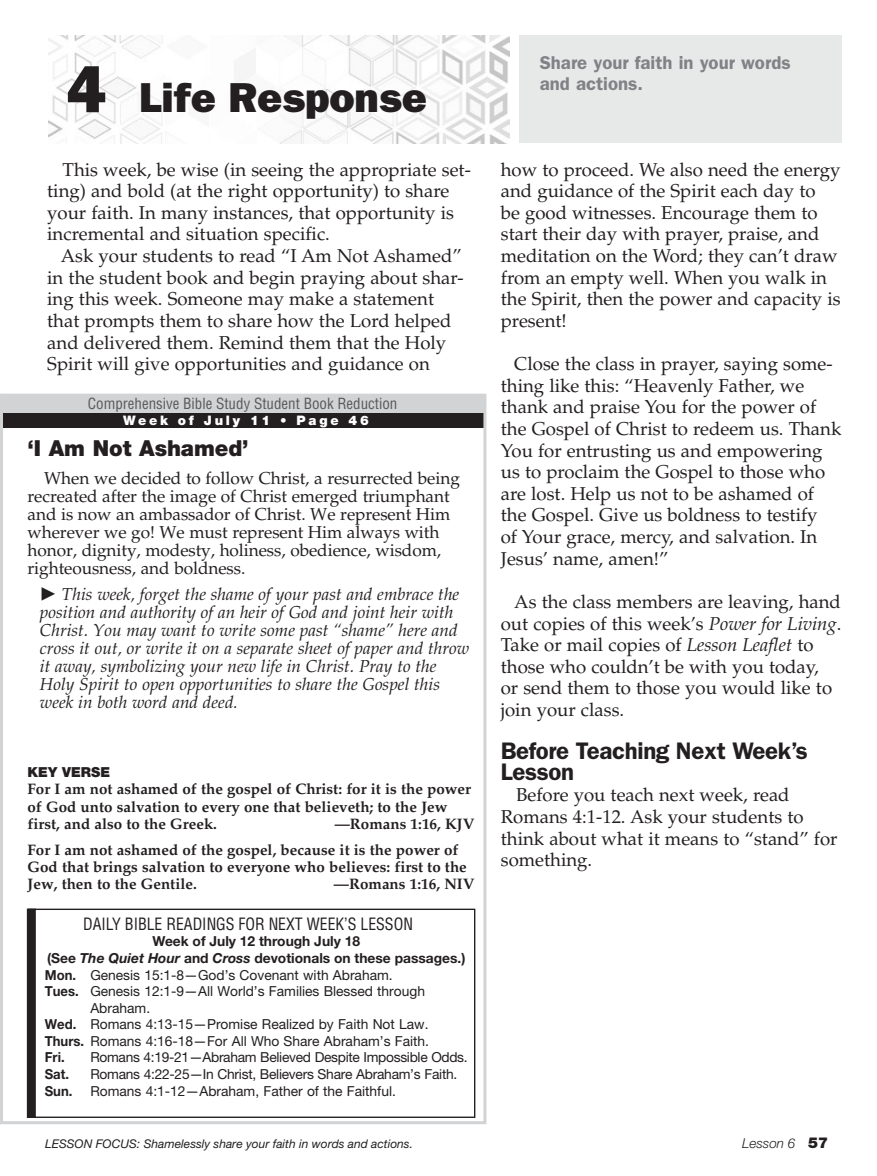
<style>
.page{position:relative;width:877px;height:1176px;background:#fff}
.page>*{position:absolute;margin:0;border:0;box-sizing:border-box;transform-origin:0 0}
.t1{font:42px "ITC Franklin Gothic Std Hvy";color:#231f20}
.t2{font:600 24px/21px "ITC Franklin Gothic Std";letter-spacing:-.015em;color:#231f20}
.t3{font:900 22.05px "Helvetica Neue LT Std";letter-spacing:-.005em;color:#231f20}
.t4{font:18.6px/21.6px "Palatino LT Std";color:#231f20}
.t5{font:600 18.6px/21px "ITC Franklin Gothic Std";color:#808285}
.t6{font:italic 17.25px/18px "Palatino LT Std";color:#231f20}
.t7{font:17.25px/18px "Palatino LT Std";letter-spacing:-.005em;color:#231f20}
.t8{font:condensed 16.5px "Helvetica LT Std";color:#231f20;scale:.95 1}
.t9{font:700 15.15px/17.2px "Palatino LT Std";color:#231f20}
.t10{font:condensed 15px "Helvetica LT Std";color:#58595b}
.t11{font:13.8px "Helvetica Neue LT Std";color:#231f20}
.t12{font:13.8px "Helvetica Neue LT Std";letter-spacing:-.02em;color:#231f20}
.t13{font:700 13.8px "Helvetica Neue LT Std";color:#231f20}
.t14{font:700 13.8px "Helvetica Neue LT Std";color:#231f20;scale:.95 1}
.t15{font:900 13.8px "Helvetica Neue LT Std";color:#231f20}
.t16{font:italic 300 13.5px "Helvetica Neue LT Std";color:#231f20}
.t17{font:900 13.05px "Helvetica Neue LT Std";letter-spacing:.21em;color:#fff}
.t18{font:italic 12px "Helvetica Neue LT Std";color:#231f20}
.s1{font-size:66px}
.s2{font-style:italic}
.s3{font-weight:700}
.s4{font-weight:900;font-style:normal;font-size:15px}
</style>
<div class="page">
<img style="left:49px;top:36px;width:461px;height:107px">
<div style="left:519px;top:36px;width:323px;height:107px;background:#e7e8e8"></div>
<div style="left:2px;top:412px;width:483px;height:16px;background:#231f20"></div>
<div style="left:28px;top:908px;width:8px;height:209px;background:#231f20"></div>
<div style="left:27px;top:908px;width:448px;height:209px;border:1px solid #231f20"></div>
<div style="left:0;top:393px;width:486px;height:730px;border:3px solid #d1d3d4"></div>
<div style="left:1px;top:394px;width:483px;height:18px;background:#d1d3d4"></div>
<svg style="left:0;top:393px;width:1px;height:730px"></svg>
<h1 class="t1" style="left:67px;top:73px;width:362px"><span class="s1">4</span> Life Response</h1>
<p class="t5" style="left:540px;top:52px;width:252px">Share your faith in your words and actions.</p>
<p class="t4" style="left:47px;top:159px;width:425px;text-indent:15px">This week, be wise (in seeing the appropriate set&shy;ting) and bold (at the right opportunity) to share your faith. In many instances, that opportunity is incremental and situation specific.</p>
<p class="t4" style="left:47px;top:245px;width:418px;text-indent:14px">Ask your students to read “I Am Not Ashamed” in the student book and begin praying about shar&shy;ing this week. Someone may make a statement that prompts them to share how the Lord helped and delivered them. Remind them that the Holy Spirit will give opportunities and guidance on</p>
<p class="t10" style="left:88px;top:394px;width:311px">Comprehensive Bible Study Student Book Reduction</p>
<p class="t17" style="left:123px;top:412px;width:247px">Week of July 11 • Page 46</p>
<p class="t3" style="left:28px;top:435px;width:223px">‘I Am Not Ashamed’</p>
<p class="t7" style="left:28px;top:469px;width:434px;text-indent:17px">When we decided to follow Christ, a resurrected being recreated after the image of Christ emerged triumphant and is now an ambassador of Christ. We represent Him wherever we go! We must represent Him always with honor, dignity, modesty, holiness, obedience, wisdom, righteousness, and boldness.</p>
<p class="t6" style="left:40px;top:585px;width:431px;text-indent:22px">This week, forget the shame of your past and embrace the position and authority of an heir of God and joint heir with Christ. You may want to write some past “shame” here and cross it out, or write it on a separate sheet of paper and throw it away, symbolizing your new life in Christ. Pray to the Holy Spirit to open opportunities to share the Gospel this week in both word and deed.</p>
<p class="t15" style="left:28px;top:763px;width:84px">KEY VERSE</p>
<p class="t9" style="left:28px;top:780px;width:445px">For I am not ashamed of the gospel of Christ: for it is the power of God unto salvation to every one that believeth; to the Jew first, and also to the Greek.</p>
<p class="t9" style="left:28px;top:810px;width:449px;line-height:26px;text-indent:307px">—Romans 1:16, KJV<br>For I am not ashamed of the gospel, because it is the power of</p>
<p class="t9" style="left:28px;top:858px;width:441px">God that brings salvation to everyone who believes: first to the<br>Jew, then to the Gentile.</p>
<p class="t9" style="left:334px;top:875px;width:142px">—Romans 1:16, NIV</p>
<p class="t8" style="left:83px;top:913px;width:349px">DAILY BIBLE READINGS FOR NEXT WEEK’S LESSON</p>
<p class="t13" style="left:153px;top:932px;width:209px">Week of July 12 through July 18</p>
<p class="t13" style="left:47px;top:949px;width:420px">(See <span class="s2">The Quiet Hour</span> and <span class="s2">Cross</span> devotionals on these passages.)</p>
<p class="t11" style="left:45px;top:966px;width:349px"><span class="s3">Mon.</span> Genesis 15:1-8—God’s Covenant with Abraham.</p>
<p class="t11" style="left:45px;top:982px;width:382px"><span class="s3">Tues.</span> Genesis 12:1-9—All World’s Families Blessed through</p>
<p class="t11" style="left:90px;top:999px;width:61px">Abraham.</p>
<p class="t11" style="left:45px;top:1015px;width:385px"><span class="s3">Wed.</span> Romans 4:13-15—Promise Realized by Faith Not Law.</p>
<p class="t11" style="left:45px;top:1032px;width:386px"><span class="s3">Thurs.</span> Romans 4:16-18—For All Who Share Abraham’s Faith.</p>
<p class="t14" style="left:45px;top:1048px;width:22px">Fri.</p>
<p class="t12" style="left:90px;top:1048px;width:379px">Romans 4:19-21—Abraham Believed Despite Impossible Odds.</p>
<p class="t14" style="left:45px;top:1065px;width:27px">Sat.</p>
<p class="t12" style="left:90px;top:1065px;width:368px">Romans 4:22-25—In Christ, Believers Share Abraham’s Faith.</p>
<p class="t14" style="left:45px;top:1081px;width:31px">Sun.</p>
<p class="t11" style="left:90px;top:1082px;width:307px">Romans 4:1-12—Abraham, Father of the Faithful.</p>
<p class="t4" style="left:501px;top:159px;width:341px">how to proceed. We also need the energy and guidance of the Spirit each day to<br>be good witnesses. Encourage them to start their day with prayer, praise, and meditation on the Word; they can’t draw from an empty well. When you walk in the Spirit, then the power and capacity is present!</p>
<p class="t4" style="left:501px;top:353px;width:342px;text-indent:14px">Close the class in prayer, saying some&shy;thing like this: “Heavenly Father, we thank and praise You for the power of the Gospel of Christ to redeem us. Thank You for entrusting us and empowering us to proclaim the Gospel to those who are lost. Help us not to be ashamed of the Gospel. Give us boldness to testify<br>of Your grace, mercy, and salvation. In Jesus’ name, amen!”</p>
<p class="t4" style="left:501px;top:591px;width:342px;text-indent:14px">As the class members are leaving, hand out copies of this week’s <span class="s2">Power for Living</span>.<br>Take or mail copies of <span class="s2">Lesson Leaflet</span> to those who couldn’t be with you today,<br>or send them to those you would like to join your class.</p>
<p class="t2" style="left:501px;top:739px;width:309px">Before Teaching Next Week’s<br>Lesson</p>
<p class="t4" style="left:501px;top:784px;width:338px;text-indent:15px">Before you teach next week, read<br>Romans 4:1-12. Ask your students to think about what it means to “stand” for something.</p>
<p class="t18" style="left:45px;top:1136px;width:370px">LESSON FOCUS: Shamelessly share your faith in words and actions.</p>
<p class="t16" style="left:742px;top:1135px;width:87px">Lesson 6 <span class="s4">57</span></p>
</div>
